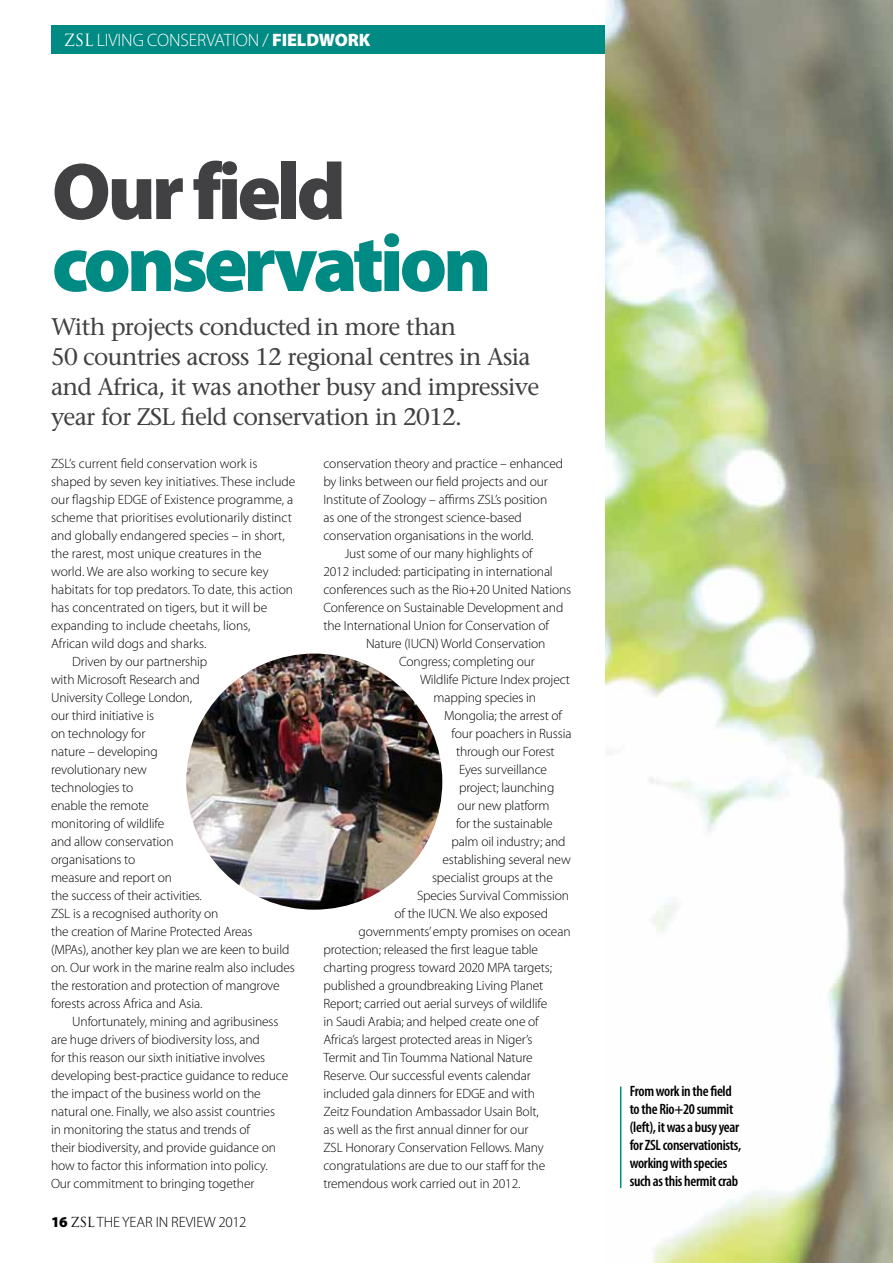
<style>
.page{position:relative;width:893px;height:1263px;background:#fff}
.page>*{position:absolute;margin:0;border:0;box-sizing:border-box;transform-origin:0 0}
.t1{font:900 81px "Myriad Pro";letter-spacing:-.055em;color:#008a84}
.t2{font:900 81px "Myriad Pro";color:#414042}
.t3{font:24px/30px "Stone Serif";letter-spacing:-.03em;color:#414042}
.t4{font:300 18px "Myriad Pro";letter-spacing:-.005em;color:#fff}
.t5{font:600 condensed 15px/18px "Myriad Pro";letter-spacing:-.02em;color:#000}
.t6{font:300 15px "Myriad Pro";letter-spacing:-.005em;color:#000}
.t7{font:300 13.5px "Myriad Pro";letter-spacing:-.01em;color:#000}
.s1{font-family:"Trajan Pro";font-weight:400;font-size:16.5px}
.s2{font-weight:900}
.s3{font-family:"Trajan Pro";font-weight:400;font-size:13.5px}
</style>
<div class="page">
<div style="left:51px;top:26px;width:555px;height:28px;background:#008a84"></div>
<img style="left:606px;top:0;width:287px;height:1263px">
<img style="left:186px;top:653px;width:256px;height:257px;border-radius:128px">
<hr style="left:620px;top:1086px;width:1px;height:102px;background:#008a84">
<h3 class="t4" style="left:64px;top:29px;width:308px"><span class="s1">ZSL</span> Living conservation / <span class="s2">fieldwork</span></h3>
<h1 class="t2" style="left:52px;top:138px;width:296px">Our field</h1>
<h1 class="t1" style="left:52px;top:210px;width:441px">conservation</h1>
<h2 class="t3" style="left:51px;top:312px;width:490px">With projects conducted in more than<br>50 countries across 12 regional centres in Asia and Africa, it was another busy and impressive year for ZSL field conservation in 2012.</h2>
<p class="t7" style="left:51px;top:455px;width:208px">ZSL’s current field conservation work is</p>
<p class="t7" style="left:51px;top:473px;width:246px">shaped by seven key initiatives. These include</p>
<p class="t7" style="left:51px;top:491px;width:244px">our flagship EDGE of Existence programme, a</p>
<p class="t7" style="left:51px;top:509px;width:242px">scheme that prioritises evolutionarily distinct</p>
<p class="t7" style="left:51px;top:527px;width:235px">and globally endangered species – in short,</p>
<p class="t7" style="left:51px;top:545px;width:212px">the rarest, most unique creatures in the</p>
<p class="t7" style="left:51px;top:563px;width:219px">world. We are also working to secure key</p>
<p class="t7" style="left:51px;top:581px;width:244px">habitats for top predators. To date, this action</p>
<p class="t7" style="left:51px;top:599px;width:218px">has concentrated on tigers, but it will be</p>
<p class="t7" style="left:51px;top:617px;width:201px">expanding to include cheetahs, lions,</p>
<p class="t7" style="left:51px;top:635px;width:157px">African wild dogs and sharks.</p>
<p class="t7" style="left:72px;top:653px;width:137px">Driven by our partnership</p>
<p class="t7" style="left:51px;top:671px;width:150px">with Microsoft Research and</p>
<p class="t7" style="left:51px;top:689px;width:143px">University College London,</p>
<p class="t7" style="left:51px;top:707px;width:105px">our third initiative is</p>
<p class="t7" style="left:51px;top:725px;width:96px">on technology for</p>
<p class="t7" style="left:51px;top:743px;width:108px">nature – developing</p>
<p class="t7" style="left:51px;top:761px;width:97px">revolutionary new</p>
<p class="t7" style="left:51px;top:779px;width:84px">technologies to</p>
<p class="t7" style="left:51px;top:797px;width:99px">enable the remote</p>
<p class="t7" style="left:51px;top:815px;width:115px">monitoring of wildlife</p>
<p class="t7" style="left:51px;top:833px;width:124px">and allow conservation</p>
<p class="t7" style="left:51px;top:851px;width:86px">organisations to</p>
<p class="t7" style="left:51px;top:869px;width:123px">measure and report on</p>
<p class="t7" style="left:51px;top:887px;width:152px">the success of their activities.</p>
<p class="t7" style="left:51px;top:905px;width:169px">ZSL is a recognised authority on</p>
<p class="t7" style="left:51px;top:923px;width:203px">the creation of Marine Protected Areas</p>
<p class="t7" style="left:51px;top:941px;width:240px">(MPAs), another key plan we are keen to build</p>
<p class="t7" style="left:51px;top:959px;width:245px">on. Our work in the marine realm also includes</p>
<p class="t7" style="left:51px;top:977px;width:230px">the restoration and protection of mangrove</p>
<p class="t7" style="left:51px;top:995px;width:153px">forests across Africa and Asia.</p>
<p class="t7" style="left:72px;top:1013px;width:208px">Unfortunately, mining and agribusiness</p>
<p class="t7" style="left:51px;top:1031px;width:210px">are huge drivers of biodiversity loss, and</p>
<p class="t7" style="left:51px;top:1049px;width:216px">for this reason our sixth initiative involves</p>
<p class="t7" style="left:51px;top:1067px;width:239px">developing best-practice guidance to reduce</p>
<p class="t7" style="left:51px;top:1085px;width:211px">the impact of the business world on the</p>
<p class="t7" style="left:51px;top:1103px;width:225px">natural one. Finally, we also assist countries</p>
<p class="t7" style="left:51px;top:1121px;width:201px">in monitoring the status and trends of</p>
<p class="t7" style="left:51px;top:1139px;width:226px">their biodiversity, and provide guidance on</p>
<p class="t7" style="left:51px;top:1157px;width:218px">how to factor this information into policy.</p>
<p class="t7" style="left:51px;top:1175px;width:205px">Our commitment to bringing together</p>
<p class="t6" style="left:51px;top:1213px;width:197px"><span class="s2">16</span> <span class="s3">ZSL</span> The year in review 2012</p>
<p class="t7" style="left:323px;top:455px;width:241px">conservation theory and practice – enhanced</p>
<p class="t7" style="left:323px;top:473px;width:226px">by links between our field projects and our</p>
<p class="t7" style="left:323px;top:491px;width:225px">I nstitute of Zoology – affirms ZSL’s position</p>
<p class="t7" style="left:323px;top:509px;width:200px">as one of the strongest science-based</p>
<p class="t7" style="left:323px;top:527px;width:212px">conservation organisations in the world.</p>
<p class="t7" style="left:345px;top:545px;width:190px">Just some of our many highlights of</p>
<p class="t7" style="left:323px;top:563px;width:231px">2012 included: participating in international</p>
<p class="t7" style="left:323px;top:581px;width:249px">conferences such as the Rio+20 United Nations</p>
<p class="t7" style="left:323px;top:599px;width:241px">Conference on Sustainable Development and</p>
<p class="t7" style="left:323px;top:617px;width:227px">the I nternational Union for Conservation of</p>
<p class="t7" style="left:366px;top:635px;width:181px">Nature (I UCN) World Conservation</p>
<p class="t7" style="left:399px;top:653px;width:137px">Congress; completing our</p>
<p class="t7" style="left:420px;top:671px;width:151px">Wildlife Picture I ndex project</p>
<p class="t7" style="left:434px;top:689px;width:104px">mapping species in</p>
<p class="t7" style="left:444px;top:707px;width:120px">Mongolia; the arrest of</p>
<p class="t7" style="left:452px;top:725px;width:122px">four poachers in Russia</p>
<p class="t7" style="left:456px;top:743px;width:100px">through our Forest</p>
<p class="t7" style="left:459px;top:761px;width:90px">Eyes surveillance</p>
<p class="t7" style="left:459px;top:779px;width:97px">project; launching</p>
<p class="t7" style="left:458px;top:797px;width:94px">our new platform</p>
<p class="t7" style="left:456px;top:815px;width:98px">for the sustainable</p>
<p class="t7" style="left:452px;top:833px;width:116px">palm oil industry; and</p>
<p class="t7" style="left:443px;top:851px;width:130px">establishing several new</p>
<p class="t7" style="left:432px;top:869px;width:122px">specialist groups at the</p>
<p class="t7" style="left:417px;top:887px;width:153px">Species Survival Commission</p>
<p class="t7" style="left:395px;top:905px;width:155px">of the I UCN . We also exposed</p>
<p class="t7" style="left:359px;top:923px;width:214px">governments’ empty promises on ocean</p>
<p class="t7" style="left:323px;top:941px;width:216px">protection; released the first league table</p>
<p class="t7" style="left:323px;top:959px;width:230px">charting progress toward 2020 MPA targets;</p>
<p class="t7" style="left:323px;top:977px;width:221px">published a groundbreaking Living Planet</p>
<p class="t7" style="left:323px;top:995px;width:225px">Report; carried out aerial surveys of wildlife</p>
<p class="t7" style="left:323px;top:1013px;width:217px">in Saudi Arabia; and helped create one of</p>
<p class="t7" style="left:323px;top:1031px;width:211px">Africa’s largest protected areas in N iger’s</p>
<p class="t7" style="left:323px;top:1049px;width:211px">Termit and Tin Toumma National Nature</p>
<p class="t7" style="left:323px;top:1067px;width:209px">Reserve. Our successful events calendar</p>
<p class="t7" style="left:323px;top:1085px;width:213px">included gala dinners for EDGE and with</p>
<p class="t7" style="left:323px;top:1103px;width:217px">Zeitz Foundation Ambassador Usain Bolt,</p>
<p class="t7" style="left:323px;top:1121px;width:206px">as well as the first annual dinner for our</p>
<p class="t7" style="left:323px;top:1139px;width:222px">ZSL Honorary Conservation Fellows. Many</p>
<p class="t7" style="left:323px;top:1157px;width:223px">congratulations are due to our staff for the</p>
<p class="t7" style="left:323px;top:1175px;width:199px">tremendous work carried out in 2012.</p>
<p class="t5" style="left:630px;top:1082px;width:113px">From work in the field to the Rio+20 summit (left), it was a busy year for ZSL conservationists, working with species such as this hermit crab</p>
</div>
